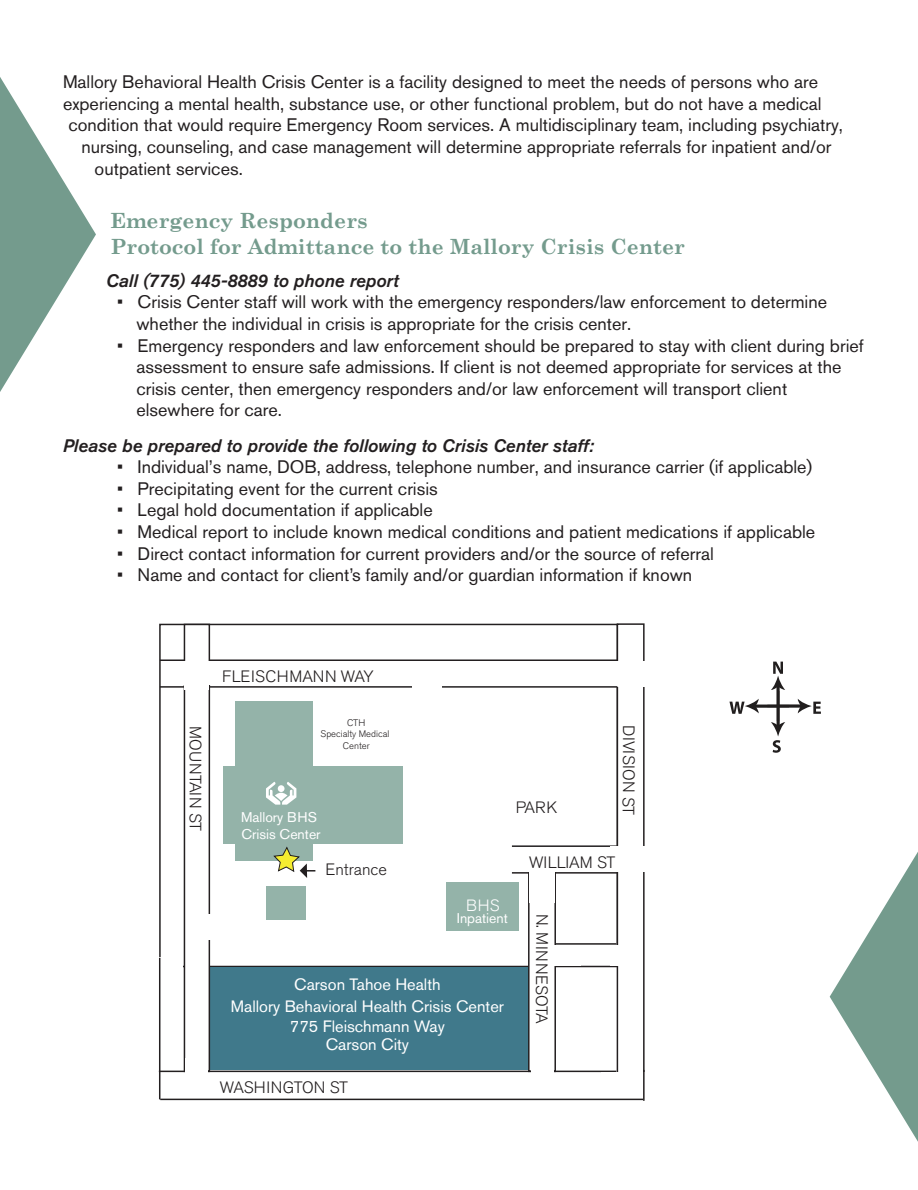
<style>
.page{position:relative;width:918px;height:1190px;background:#fff}
.page>*{position:absolute;margin:0;border:0;box-sizing:border-box;transform-origin:0 0}
.t1{font:700 21px/25.2px "Century Schoolbook";color:#749b8d}
.t2{font:18px/21.6px "Akzidenz Grotesk BE";color:#231f20}
.t3{font:italic 500 18px "Akzidenz Grotesk BE";color:#231f20}
.t4{font:16.35px/22px "Akzidenz Grotesk BE";color:#fff;text-align:center}
.t5{font:300 16.35px "Akzidenz Grotesk BE";letter-spacing:.02em;color:#231f20}
.t6{font:300 16.35px "Akzidenz Grotesk BE";color:#231f20}
.t7{font:300 16.35px "Akzidenz Grotesk BE";letter-spacing:.03em;color:#231f20}
.t8{font:300 16.2px "Akzidenz Grotesk BE";color:#fff}
.t9{font:13.95px/16.8px "Akzidenz Grotesk BE";color:#fff}
.t10{font:300 9.45px/11.4px "Akzidenz Grotesk BE";color:#231f20;text-align:center}
</style>
<div class="page">
<svg style="left:0;top:77px;width:96px;height:315px"></svg>
<svg style="left:830px;top:852px;width:88px;height:289px"></svg>
<div style="left:159px;top:623px;width:459px;height:344px;border:2px solid #231f20"></div>
<hr style="left:160px;top:659px;width:457px;height:2px;background:#231f20">
<div style="left:236px;top:701px;width:77px;height:159px;background:#94b3a9"></div>
<div style="left:209px;top:967px;width:320px;height:103px;background:#40798b"></div>
<div style="left:184px;top:623px;width:26px;height:449px;background:#fff;border:2px solid #231f20"></div>
<div style="left:617px;top:623px;width:28px;height:462px;background:#fff;border:2px solid #231f20"></div>
<div style="left:223px;top:766px;width:179px;height:77px;background:#94b3a9"></div>
<div style="left:266px;top:886px;width:40px;height:33px;background:#94b3a9"></div>
<div style="left:446px;top:882px;width:73px;height:49px;background:#94b3a9"></div>
<hr style="left:512px;top:845px;width:105px;height:2px;background:#231f20">
<div style="left:603px;top:661px;width:46px;height:26px;background:#fff"></div>
<div style="left:610px;top:846px;width:39px;height:26px;background:#fff"></div>
<svg style="left:729px;top:661px;width:92px;height:91px"></svg>
<svg style="left:273px;top:846px;width:42px;height:32px"></svg>
<svg style="left:266px;top:781px;width:30px;height:23px"></svg>
<hr style="left:512px;top:872px;width:105px;height:1px;background:#231f20">
<hr style="left:160px;top:686px;width:457px;height:1px;background:#231f20">
<div style="left:184px;top:661px;width:25px;height:29px;background:#fff"></div>
<div style="left:170px;top:661px;width:43px;height:24px;background:#fff"></div>
<hr style="left:553px;top:943px;width:63px;height:1px;background:#231f20">
<div style="left:528px;top:872px;width:28px;height:200px;background:#fff;border:2px solid #231f20"></div>
<div style="left:553px;top:945px;width:28px;height:20px;background:#fff"></div>
<div style="left:610px;top:945px;width:27px;height:20px;background:#fff"></div>
<div style="left:530px;top:870px;width:25px;height:33px;background:#fff"></div>
<div style="left:194px;top:914px;width:39px;height:25px;background:#fff"></div>
<div style="left:412px;top:678px;width:30px;height:17px;background:#fff"></div>
<hr style="left:159px;top:1070px;width:457px;height:2px;background:#231f20">
<div style="left:601px;top:1072px;width:46px;height:26px;background:#fff"></div>
<hr style="left:160px;top:1098px;width:483px;height:2px;background:#231f20">
<div style="left:159px;top:957px;width:24px;height:21px;background:#fff"></div>
<div style="left:186px;top:1058px;width:22px;height:26px;background:#fff"></div>
<div style="left:531px;top:1064px;width:22px;height:25px;background:#fff"></div>
<hr style="left:643px;top:1069px;width:2px;height:31px;background:#231f20">
<hr style="left:159px;top:957px;width:1px;height:142px;background:#231f20">
<p class="t2" style="left:63px;top:71px;width:757px">Mallory Behavioral Health Crisis Center is a facility designed to meet the needs of persons who are</p>
<p class="t2" style="left:63px;top:92px;width:760px">experiencing a mental health, substance use, or other functional problem, but do not have a medical</p>
<p class="t2" style="left:68px;top:114px;width:776px">condition that would require Emergency Room services. A multidisciplinary team, including psychiatry,</p>
<p class="t2" style="left:82px;top:136px;width:752px">nursing, counseling, and case management will determine appropriate referrals for inpatient and/or</p>
<p class="t2" style="left:95px;top:157px;width:150px">outpatient services.</p>
<p class="t1" style="left:110px;top:207px;width:576px">Emergency Responders<br>Protocol for Admittance to the Mallory Crisis Center</p>
<p class="t3" style="left:106px;top:270px;width:294px">Call (775) 445-8889 to phone report</p>
<p class="t2" style="left:137px;top:291px;width:692px;text-indent:-20px">• Crisis Center staff will work with the emergency responders/law enforcement to determine whether the individual in crisis is appropriate for the crisis center.</p>
<p class="t2" style="left:137px;top:334px;width:729px;text-indent:-20px">• Emergency responders and law enforcement should be prepared to stay with client during brief assessment to ensure safe admissions. If client is not deemed appropriate for services at the crisis center, then emergency responders and/or law enforcement will transport client elsewhere for care.</p>
<p class="t3" style="left:63px;top:435px;width:533px">Please be prepared to provide the following to Crisis Center staff:</p>
<p class="t2" style="left:117px;top:456px;width:697px">• Individual’s name, DOB, address, telephone number, and insurance carrier (if applicable)</p>
<p class="t2" style="left:117px;top:477px;width:322px">• Precipitating event for the current crisis</p>
<p class="t2" style="left:117px;top:499px;width:317px">• Legal hold documentation if applicable</p>
<p class="t2" style="left:117px;top:521px;width:700px">• Medical report to include known medical conditions and patient medications if applicable</p>
<p class="t2" style="left:117px;top:542px;width:598px">• Direct contact information for current providers and/or the source of referral</p>
<p class="t2" style="left:117px;top:564px;width:577px">• Name and contact for client’s family and/or guardian information if known</p>
<p class="t6" style="left:205px;top:726px;width:107px;rotate:90deg">MOUNTAIN ST</p>
<p class="t5" style="left:222px;top:667px;width:153px">FLEISCHMANN WAY</p>
<p class="t10" style="left:321px;top:717px;width:70px">CTH<br>Specialty Medical<br>Center</p>
<p class="t9" style="left:241px;top:808px;width:81px">Mallory BHS<br>Crisis Center</p>
<p class="t6" style="left:326px;top:860px;width:63px">Entrance</p>
<p class="t6" style="left:516px;top:797px;width:43px">PARK</p>
<p class="t5" style="left:638px;top:725px;width:91px;rotate:90deg">DIVISION ST</p>
<p class="t6" style="left:529px;top:853px;width:88px">WILLIAM ST</p>
<p class="t8" style="left:466px;top:896px;width:35px">BHS</p>
<p class="t9" style="left:457px;top:909px;width:53px">Inpatient</p>
<p class="t4" style="left:231px;top:973px;width:275px">Carson Tahoe Health<br>Mallory Behavioral Health Crisis Center</p>
<p class="t4" style="left:290px;top:1016px;width:157px;line-height:18.6px">775 Fleischmann Way<br>Carson City</p>
<p class="t7" style="left:551px;top:913px;width:111px;rotate:90deg">N. MINNESOTA</p>
<p class="t5" style="left:220px;top:1078px;width:130px">WASHINGTON ST</p>
</div>
